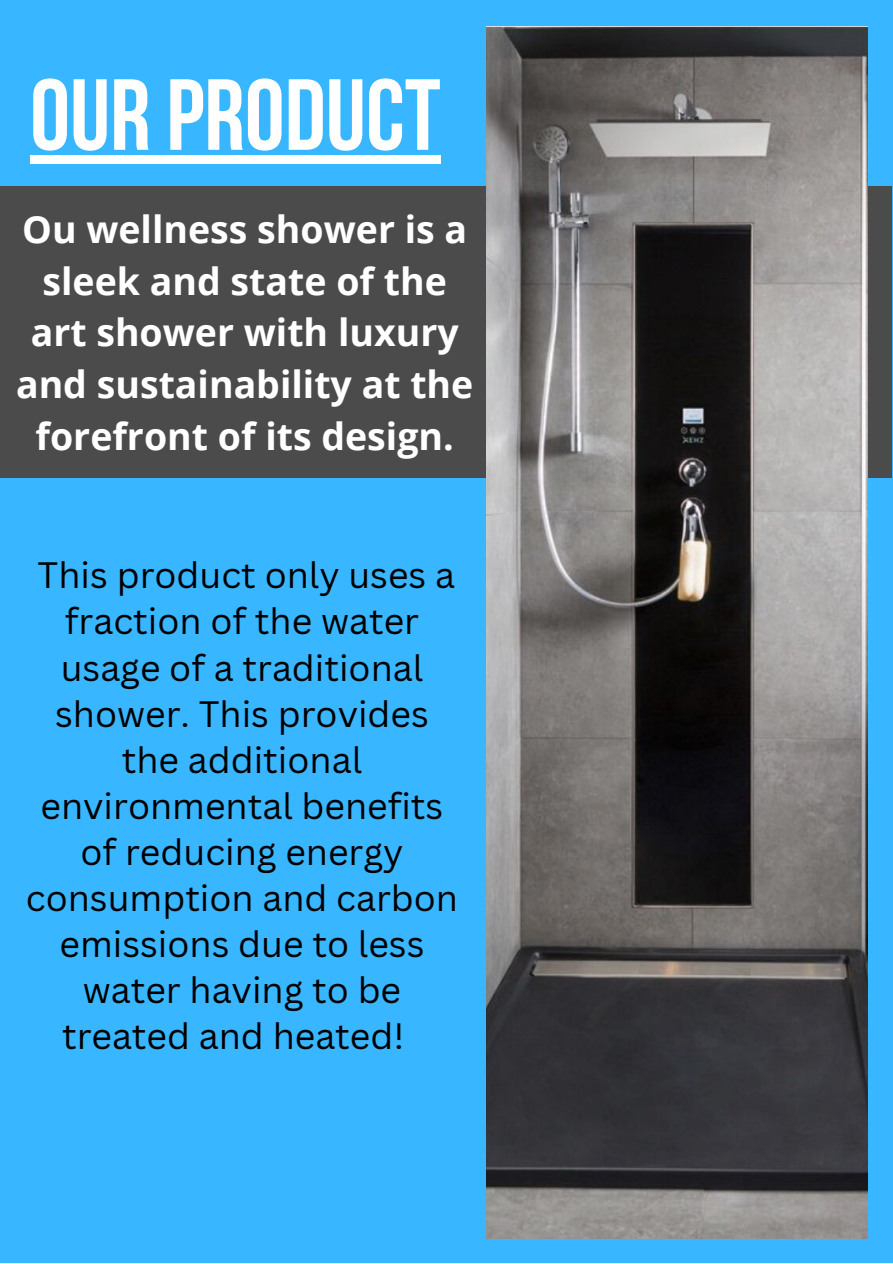
<style>
.page{position:relative;width:893px;height:1264px;background:#fff}
.page>*{position:absolute;margin:0;border:0;box-sizing:border-box;transform-origin:0 0}
.t1{font:700 100.65px "Bebas Neue";color:#fefefe}
.t2{font:700 37.5px/51.8px "Open Sans";color:#fff;text-align:center}
.t3{font:35.7px/46px "Canva Sans";color:#000;text-align:center}
</style>
<div class="page">
<div style="left:0;top:0;width:892px;height:1262px;background:#38b6ff"></div>
<div style="left:0;top:186px;width:891px;height:291px;background:#4b4b4b"></div>
<img style="left:486px;top:27px;width:381px;height:1210px">
<div style="left:30px;top:155px;width:410px;height:9px;background:#fefefe"></div>
<h1 class="t1" style="left:30px;top:74px;width:412px">OUR PRODUCT</h1>
<p class="t2" style="left:16px;top:202px;width:459px">Ou wellness shower is a sleek and state of the art shower with luxury and sustainability at the forefront of its design.</p>
<p class="t3" style="left:26px;top:551px;width:434px">This product only uses a fraction of the water usage of a traditional shower. This provides the additional environmental benefits of reducing energy consumption and carbon emissions due to less water having to be treated and heated!</p>
</div>
